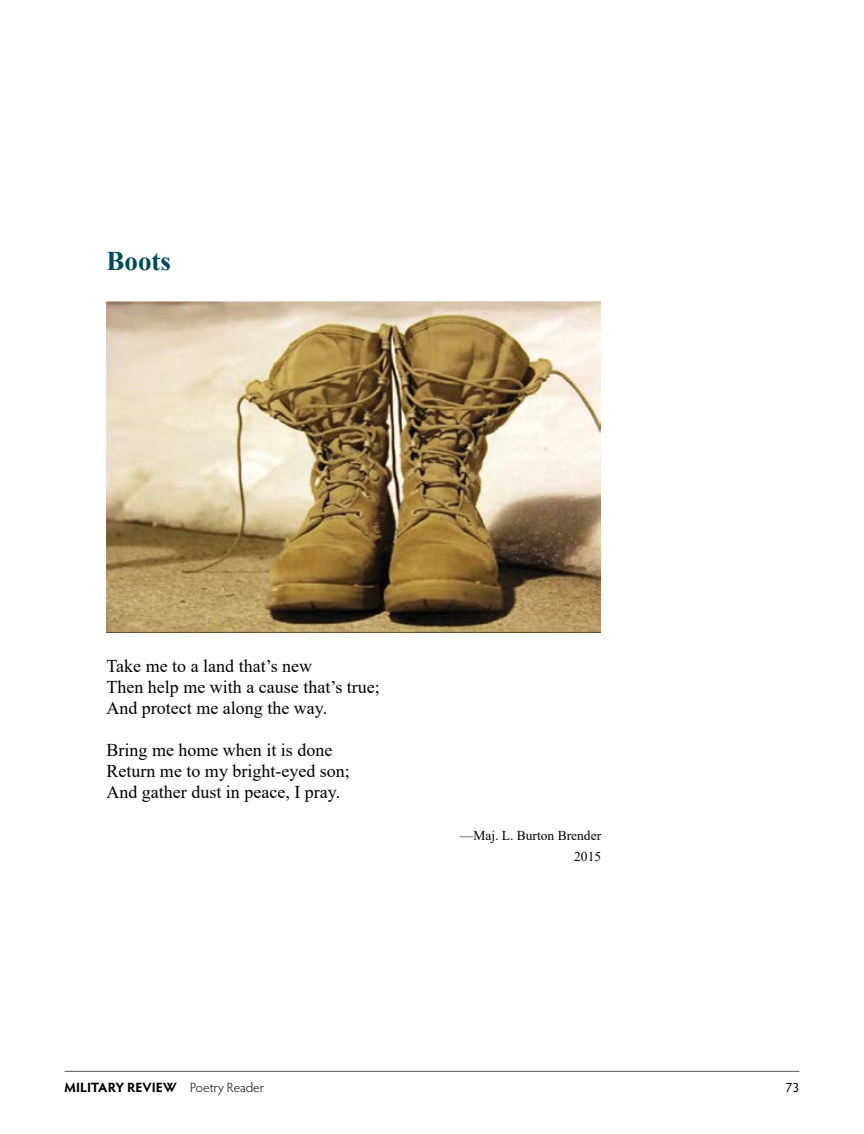
<style>
.page{position:relative;width:864px;height:1134px;background:#fff}
.page>*{position:absolute;margin:0;border:0;box-sizing:border-box;transform-origin:0 0}
.poem-title{font:700 27px "Times New Roman";color:#004a5d}
.body-no-indent{font:18px "Times New Roman";color:#000}
.t1{font:700 13.5px "Hypatia Sans Pro";letter-spacing:-.005em;color:#000}
.author-line{font:13.5px "Times New Roman";color:#000}
.t2{font:13.5px "Hypatia Sans Pro";color:#000}
.s1{font-weight:300}
</style>
<div class="page">
<img style="left:106px;top:302px;width:494px;height:331px">
<hr style="left:65px;top:1071px;width:734px;height:1px;background:#58595b">
<h1 class="poem-title" style="left:106px;top:241px;width:66px">Boots</h1>
<p class="body-no-indent" style="left:106px;top:653px;width:207px">Take me to a land that’s new</p>
<p class="body-no-indent" style="left:106px;top:674px;width:275px">Then help me with a cause that’s true;</p>
<p class="body-no-indent" style="left:106px;top:695px;width:222px">And protect me along the way.</p>
<p class="body-no-indent" style="left:106px;top:737px;width:227px">Bring me home when it is done</p>
<p class="body-no-indent" style="left:106px;top:758px;width:245px">Return me to my bright-eyed son;</p>
<p class="body-no-indent" style="left:106px;top:779px;width:235px">And gather dust in peace, I pray.</p>
<p class="author-line" style="left:460px;top:826px;width:143px">—Maj. L. Burton Brender</p>
<p class="author-line" style="left:574px;top:847px;width:28px">2015</p>
<p class="t1" style="left:64px;top:1078px;width:201px">MILITARY REVIEW <span class="s1">Poetry Reader</span></p>
<p class="t2" style="left:786px;top:1078px;width:15px">73</p>
</div>
